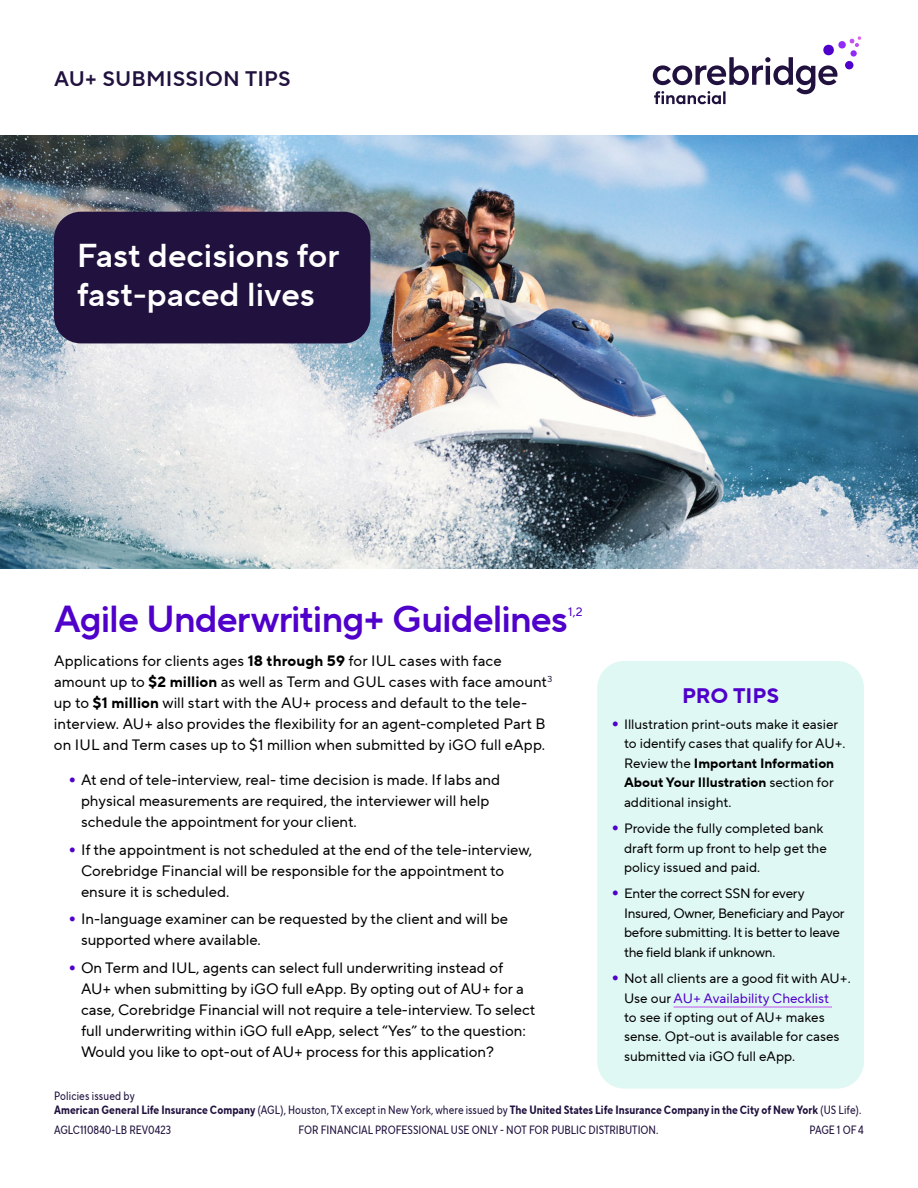
<style>
.page{position:relative;width:918px;height:1188px;background:#fff}
.page>*{position:absolute;margin:0;border:0;box-sizing:border-box;transform-origin:0 0}
.t1{font:37.5px "TT Norms Pro Dm Bd";letter-spacing:-.025em;color:#4f00ca}
.t2{font:33px/39px "TT Norms Pro Dm Bd";color:#fff}
.t3{font:21px "TT Norms Pro Dm Bd";letter-spacing:.01em;color:#20113e}
.t4{font:700 21px "TT Norms Pro";letter-spacing:-.005em;color:#4f00ca}
.t5{font:15px/21px "TT Norms Pro";color:#000}
.t6{font:13.5px/19.5px "TT Norms Pro";color:#000}
.t7{font:13.5px/19.5px "TT Norms Pro";letter-spacing:-.02em;color:#000}
.t8{font:12.3px "TT Norms Pro";color:#4f00ca}
.t9{font:700 12px/20.4px "TT Norms Pro Cond";letter-spacing:.005em;color:#20113e}
.t10{font:12px "TT Norms Pro Cond";color:#20113e}
.s1{font-weight:700}
.s2{font-family:"TT Norms Pro Dm Bd";font-size:21px;color:#4f00ca}
.s3{color:#4f00ca}
.s4{font-weight:400}
</style>
<div class="page">
<img style="left:0;top:135px;width:918px;height:433px">
<div style="left:597px;top:661px;width:267px;height:428px;background:#e0f8f3;border-radius:27px"></div>
<div style="left:54px;top:212px;width:316px;height:131px;background:#20113e;border-radius:27px"></div>
<svg style="left:653px;top:36px;width:208px;height:68px"></svg>
<div style="left:845px;top:61px;width:9px;height:9px;background:#4f00ca;border-radius:50%"></div>
<hr style="left:674px;top:1007px;width:158px;height:1px;background:#c053ef">
<p class="t3" style="left:54px;top:64px;width:238px">AU+ SUBMISSION TIPS</p>
<h1 class="t2" style="left:77px;top:236px;width:264px">Fast decisions for fast-paced lives</h1>
<h2 class="t1" style="left:54px;top:591px;width:515px">Agile Underwriting+ Guidelines</h2>
<h2 class="t8" style="left:568px;top:603px;width:16px">1,2</h2>
<p class="t5" style="left:54px;top:650px;width:500px">Applications for clients ages <span class="s1">18 through 59</span> for IUL cases with face amount up to <span class="s1">$2 million</span> as well as Term and GUL cases with face amount<sup>3 </sup>up to <span class="s1">$1 million</span> will start with the AU+ process and default to the tele&shy;interview. AU+ also provides the flexibility for an agent-completed Part B on IUL and Term cases up to $1 million when submitted by iGO full eApp.</p>
<p class="t5" style="left:81px;top:769px;width:421px;text-indent:-14px"><span class="s2">•</span> At end of tele-interview, real- time decision is made. If labs and physical measurements are required, the interviewer will help schedule the appointment for your client.</p>
<p class="t5" style="left:81px;top:839px;width:453px;text-indent:-14px"><span class="s2">•</span> If the appointment is not scheduled at the end of the tele-interview,<br>Corebridge Financial will be responsible for the appointment to ensure it is scheduled.</p>
<p class="t5" style="left:81px;top:908px;width:429px;text-indent:-14px"><span class="s2">•</span> In-language examiner can be requested by the client and will be supported where available.</p>
<p class="t5" style="left:81px;top:957px;width:456px;text-indent:-14px"><span class="s2">•</span> On Term and IUL, agents can select full underwriting instead of AU+ when submitting by iGO full eApp. By opting out of AU+ for a case, Corebridge Financial will not require a tele-interview. To select full underwriting within iGO full eApp, select “Yes” to the question:<br>Would you like to opt-out of AU+ process for this application?</p>
<h3 class="t4" style="left:682px;top:680px;width:99px">PRO TIPS</h3>
<p class="t6" style="left:624px;top:714px;width:223px;text-indent:-13px"><span class="s2">•</span> Illustration print-outs make it easier to identify cases that qualify for AU+.<br>Review the <span class="s1">Important Information About Your Illustration</span> section for additional insight.</p>
<p class="t6" style="left:624px;top:818px;width:204px;text-indent:-14px"><span class="s2">•</span> Provide the fully completed bank draft form up front to help get the policy issued and paid.</p>
<p class="t7" style="left:624px;top:884px;width:222px;text-indent:-14px"><span class="s2">•</span> Enter the correct SSN for every Insured, Owner, Beneficiary and Payor before submitting. It is better to leave the field blank if unknown.</p>
<p class="t6" style="left:624px;top:968px;width:228px;text-indent:-14px"><span class="s2">•</span> Not all clients are a good fit with AU+.<br>Use our <span class="s3">AU+ Availability Checklist<br></span>to see if opting out of AU+ makes sense. Opt-out is available for cases submitted via iGO full eApp.</p>
<p class="t10" style="left:54px;top:1087px;width:82px">Policies issued by</p>
<p class="t9" style="left:54px;top:1099px;width:809px">American General Life Insurance Company <span class="s4">(AGL), Houston, TX except in New York, where issued by</span> The United States Life Insurance Company in the City of New York <span class="s4">(US Life).<br>AGLC110840-LB REV0423</span></p>
<p class="t10" style="left:299px;top:1121px;width:361px">FOR FINANCIAL PROFESSIONAL USE ONLY - NOT FOR PUBLIC DISTRIBUTION.</p>
<p class="t10" style="left:809px;top:1121px;width:56px">PAGE 1 OF 4</p>
</div>
